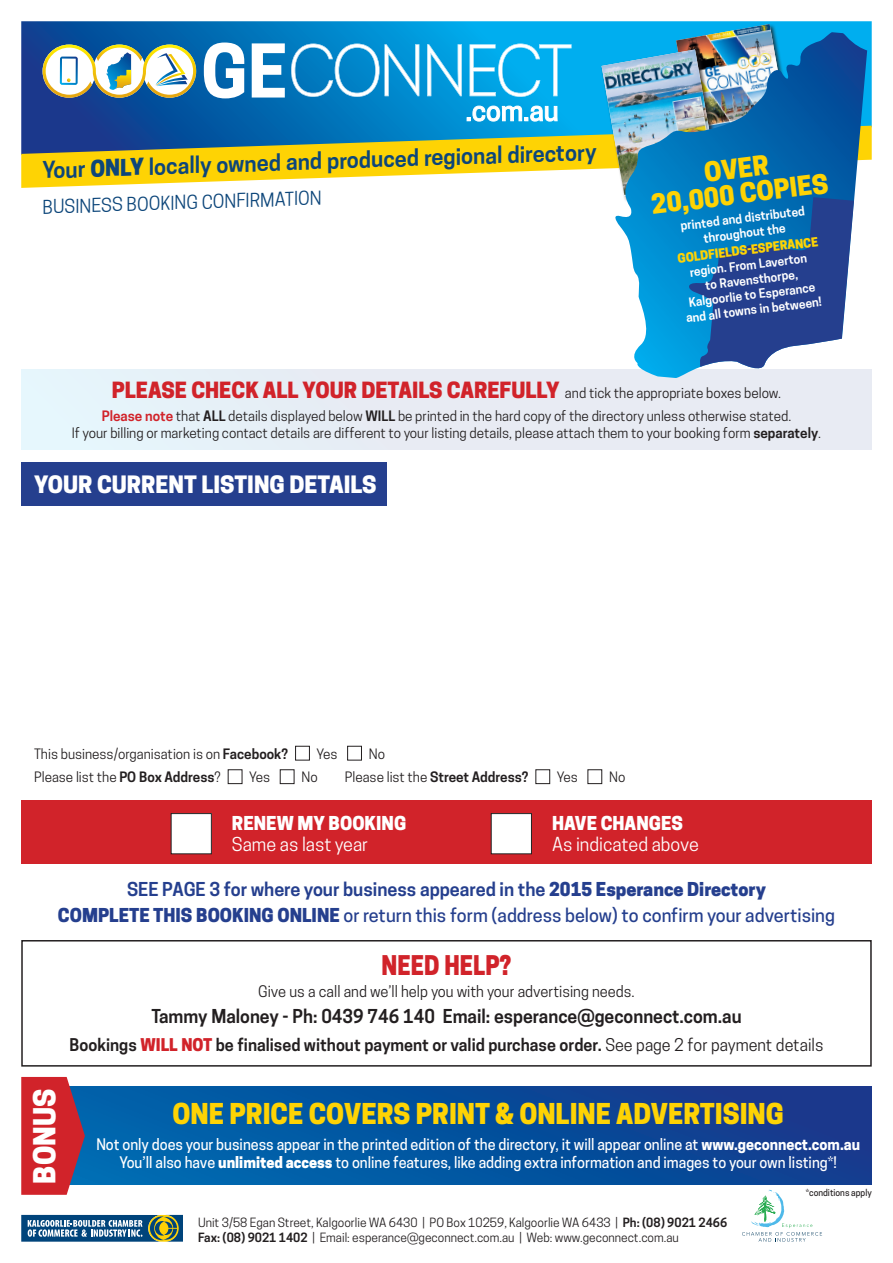
<style>
.page{position:relative;width:893px;height:1263px;background:#fff}
.page>*{position:absolute;margin:0;border:0;box-sizing:border-box;transform-origin:0 0}
.t1{font:800 28.5px "Cooper Hewitt";color:#fff}
.t2{font:800 27px "Cooper Hewitt";color:#fed304}
.t3{font:800 25.5px/25.5px "Cooper Hewitt";color:#fed304;text-align:center}
.t4{font:800 25.5px "Cooper Hewitt";color:#d1232a;scale:.9 1}
.t5{font:800 22.5px "Cooper Hewitt";color:#fff}
.t6{font:600 21.75px "Cooper Hewitt";color:#0d467a}
.t7{font:800 21px "Cooper Hewitt";color:#d1232a}
.t8{font:500 18px "Cooper Hewitt";color:#253f8e}
.t9{font:600 18px "Cooper Hewitt";color:#253f8e}
.t10{font:600 18px "Cooper Hewitt";color:#231f20}
.t11{font:18px "Cooper Hewitt";color:#fff}
.t12{font:18px "Cooper Hewitt";color:#0d467a}
.t13{font:800 18px "Cooper Hewitt";color:#fff}
.t14{font:600 16.5px "Cooper Hewitt";color:#231f20}
.t15{font:500 15px/18px "Cooper Hewitt";color:#fff;text-align:center;scale:.96 1}
.t16{font:15px "Cooper Hewitt";color:#231f20}
.t17{font:13.5px/16.2px "Cooper Hewitt";color:#231f20;text-align:center}
.t18{font:600 13.5px "Cooper Hewitt";color:#231f20}
.t19{font:12px "Cooper Hewitt";color:#231f20}
.t20{font:600 12px/15px "Cooper Hewitt";color:#fff;text-align:center}
.t21{font:500 9px "Cooper Hewitt";color:#231f20;scale:.96 1}
.s1{font-weight:800}
.s2{font-weight:800;color:#fed304}
.s3{font-weight:400;font-size:13.5px;color:#231f20}
.s4{font-weight:600;color:#d1232a}
.s5{font-weight:600}
.s6{font-weight:400}
.s7{font-weight:800;color:#d1232a}
.s8{font-weight:700}
</style>
<div class="page">
<svg style="left:21px;top:21px;width:851px;height:105px;background:#067ac0"></svg>
<div style="left:21px;top:370px;width:851px;height:79px;background:#e8ebf3"></div>
<div style="left:26px;top:1087px;width:846px;height:98px;background:linear-gradient(to right,#006cb2,#15378b)"></div>
<div style="left:21px;top:462px;width:366px;height:44px;background:#253f8e"></div>
<svg style="left:21px;top:1215px;width:162px;height:27px;background:#4d788e"></svg>
<svg style="left:21px;top:1077px;width:64px;height:118px;background:#bd3441"></svg>
<div style="left:21px;top:800px;width:851px;height:64px;background:#d1232a"></div>
<div style="left:171px;top:813px;width:40px;height:41px;background:#fff"></div>
<div style="left:171px;top:813px;width:41px;height:41px;border:1px solid #231f20"></div>
<div style="left:491px;top:813px;width:40px;height:41px;background:#fff"></div>
<div style="left:491px;top:813px;width:41px;height:41px;border:1px solid #231f20"></div>
<div style="left:295px;top:746px;width:15px;height:14px;border:1px solid #231f20"></div>
<div style="left:347px;top:746px;width:15px;height:14px;border:1px solid #231f20"></div>
<div style="left:228px;top:769px;width:14px;height:15px;border:1px solid #231f20"></div>
<div style="left:280px;top:769px;width:14px;height:15px;border:1px solid #231f20"></div>
<div style="left:535px;top:769px;width:15px;height:15px;border:1px solid #231f20"></div>
<div style="left:587px;top:769px;width:15px;height:15px;border:1px solid #231f20"></div>
<svg style="left:204px;top:43px;width:40px;height:55px"></svg>
<svg style="left:252px;top:43px;width:33px;height:55px"></svg>
<svg style="left:291px;top:44px;width:128px;height:53px;background:#3ca0d5"></svg>
<svg style="left:427px;top:44px;width:35px;height:52px"></svg>
<svg style="left:470px;top:44px;width:102px;height:53px"></svg>
<svg style="left:467px;top:106px;width:91px;height:16px"></svg>
<svg style="left:43px;top:45px;width:153px;height:53px"></svg>
<svg style="left:21px;top:126px;width:851px;height:62px;fill:#fed304"></svg>
<div style="left:21px;top:940px;width:851px;height:126px;border:2px solid #231f20"></div>
<svg style="left:742px;top:1190px;width:80px;height:52px"></svg>
<svg style="left:651px;top:32px;width:216px;height:346px"></svg>
<svg style="left:602px;top:24px;width:252px;height:350px;background:#3e87bc"></svg>
<p class="t6" style="left:42px;top:158px;width:556px;rotate:-2deg">Your <span class="s1">ONLY</span> locally owned and produced regional directory</p>
<p class="t12" style="left:42px;top:197px;width:281px;rotate:-2deg">BUSINESS BOOKING CONFIRMATION</p>
<p class="t3" style="left:647px;top:167px;width:179px;rotate:-7deg">OVER<br>20,000 COPIES</p>
<p class="t20" style="left:680px;top:218px;width:127px;rotate:-7deg">printed and distributed throughout the</p>
<p class="t20" style="left:677px;top:251px;width:143px;rotate:-7deg"><span class="s2">GOLDFIELDS-ESPERANCE </span>region. From Laverton<br>to Ravensthorpe,<br>Kalgoorlie to Esperance and all towns in between!</p>
<p class="t7" style="left:112px;top:378px;width:671px">PLEASE CHECK ALL YOUR DETAILS CAREFULLY <span class="s3">and tick the appropriate boxes below.</span></p>
<p class="t17" style="left:72px;top:408px;width:751px"><span class="s4">Please note</span> that <span class="s5">ALL</span> details displayed below <span class="s5">WILL</span> be printed in the hard copy of the directory unless otherwise stated.<br>If your billing or marketing contact details are different to your listing details, please attach them to your booking form <span class="s5">separately</span>.</p>
<p class="t5" style="left:34px;top:471px;width:344px">YOUR CURRENT LISTING DETAILS</p>
<p class="t17" style="left:34px;top:746px;width:256px">This business/organisation is on <span class="s5">Facebook?</span></p>
<p class="t17" style="left:317px;top:746px;width:22px">Yes</p>
<p class="t17" style="left:369px;top:746px;width:18px">No</p>
<p class="t17" style="left:34px;top:769px;width:188px">Please list the <span class="s5">PO Box Address</span>?</p>
<p class="t17" style="left:249px;top:769px;width:22px">Yes</p>
<p class="t17" style="left:301px;top:769px;width:18px">No</p>
<p class="t18" style="left:345px;top:769px;width:185px"><span class="s6">Please list the</span> Street Address?</p>
<p class="t17" style="left:557px;top:769px;width:22px">Yes</p>
<p class="t17" style="left:609px;top:769px;width:18px">No</p>
<p class="t13" style="left:552px;top:812px;width:132px">HAVE CHANGES</p>
<p class="t11" style="left:552px;top:834px;width:148px">As indicated above</p>
<p class="t9" style="left:127px;top:878px;width:640px">SEE PAGE 3 for where your business appeared in the <span class="s1">2015 Esperance Directory</span></p>
<p class="t8" style="left:58px;top:904px;width:778px"><span class="s1">COMPLETE THIS BOOKING ONLINE</span> or return this form (address below) to confirm your advertising</p>
<p class="t13" style="left:232px;top:812px;width:176px">RENEW MY BOOKING</p>
<p class="t11" style="left:232px;top:834px;width:138px">Same as last year</p>
<p class="t1" style="left:28px;top:1184px;width:96px;rotate:-90deg">BONUS</p>
<p class="t4" style="left:382px;top:950px;width:146px">NEED HELP?</p>
<p class="t16" style="left:258px;top:982px;width:378px">Give us a call and we’ll help you with your advertising needs.</p>
<p class="t10" style="left:151px;top:1005px;width:592px">Tammy Maloney - Ph: 0439 746 140 Email: esperance@geconnect.com.au</p>
<p class="t14" style="left:69px;top:1035px;width:755px">Bookings <span class="s7">WILL NOT</span> be finalised without payment or valid purchase order. <span class="s6">See page 2 for payment details</span></p>
<p class="t2" style="left:173px;top:1097px;width:613px">ONE PRICE COVERS PRINT &amp; ONLINE ADVERTISING</p>
<p class="t15" style="left:96px;top:1136px;width:797px">Not only does your business appear in the printed edition of the directory, it will appear online at <span class="s8">www.geconnect.com.au<br></span>You’ll also have <span class="s1">unlimited access</span> to online features, like adding extra information and images to your own listing*!</p>
<p class="t19" style="left:198px;top:1216px;width:531px">Unit 3/58 Egan Street, Kalgoorlie WA 6430 | PO Box 10259, Kalgoorlie WA 6433 | <span class="s5">Ph: (08) 9021 2466</span></p>
<p class="t19" style="left:198px;top:1230px;width:482px"><span class="s5">Fax: (08) 9021 1402</span> | Email: esperance@geconnect.com.au | Web: www.geconnect.com.au</p>
<p class="t21" style="left:806px;top:1187px;width:70px">*conditions apply</p>
</div>
